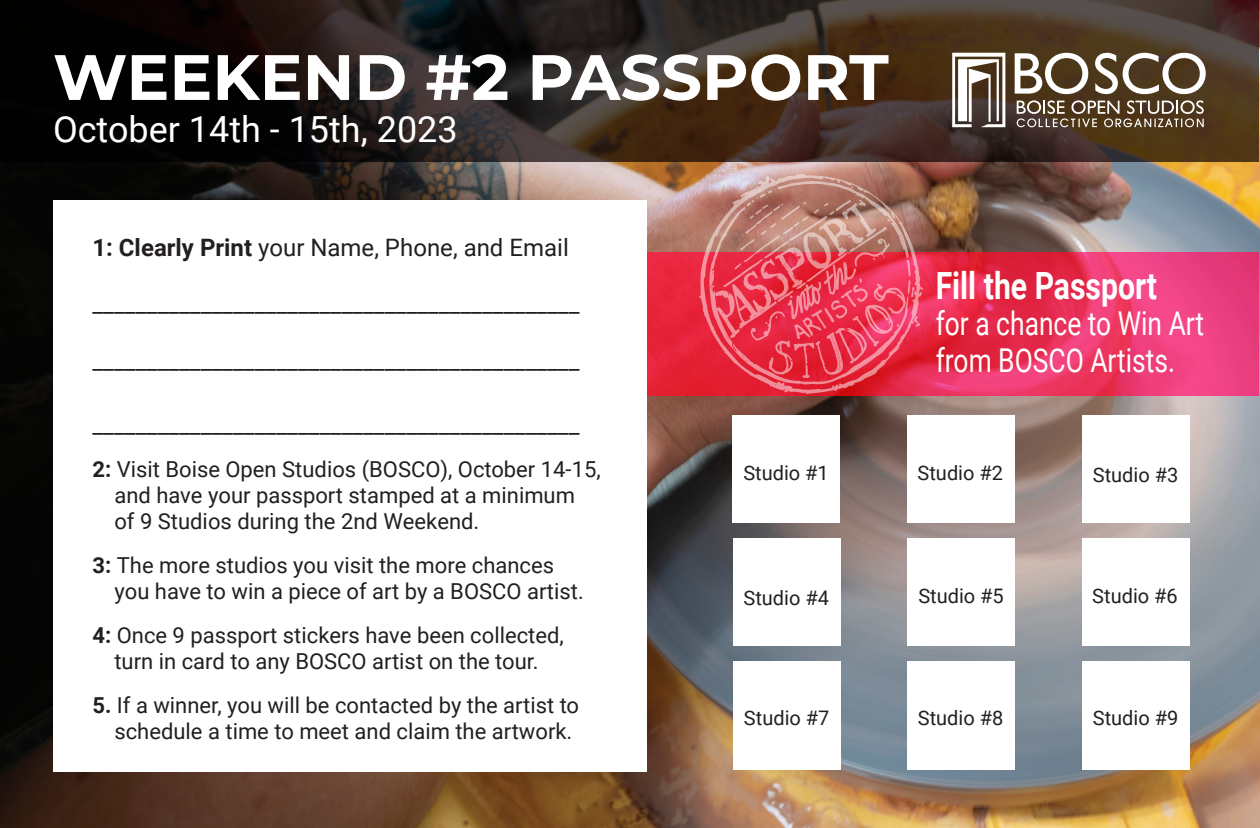
<style>
.page{position:relative;width:1260px;height:828px;background:#fff}
.page>*{position:absolute;margin:0;border:0;box-sizing:border-box;transform-origin:0 0}
.t1{font:700 64px "Montserrat";color:#fff}
.t2{font:700 37.6px "Roboto";color:#fff;scale:.8 1}
.t3{font:36px "Roboto";color:#fff}
.t4{font:32.8px/36.8px "Roboto";color:#fff;scale:.8 1}
.t5{font:24px "Roboto";color:#231f20}
.t6{font:22px/26px "Roboto";color:#231f20}
.t7{font:20px "Roboto";color:#231f20}
.s1{font-weight:700}
</style>
<div class="page">
<img style="left:0;top:162px;width:1260px;height:666px">
<svg style="left:647px;top:252px;width:612px;height:144px;background:#e9335f"></svg>
<svg style="left:0;top:0;width:888px;height:162px;background:#241b16"></svg>
<div style="left:53px;top:200px;width:594px;height:572px;background:#fff"></div>
<div style="left:732px;top:415px;width:108px;height:108px;background:#fff"></div>
<div style="left:907px;top:415px;width:108px;height:108px;background:#fff"></div>
<div style="left:1082px;top:415px;width:108px;height:108px;background:#fff"></div>
<div style="left:733px;top:538px;width:108px;height:108px;background:#fff"></div>
<div style="left:907px;top:538px;width:108px;height:108px;background:#fff"></div>
<div style="left:1082px;top:538px;width:108px;height:108px;background:#fff"></div>
<div style="left:733px;top:662px;width:108px;height:108px;background:#fff"></div>
<div style="left:907px;top:662px;width:108px;height:108px;background:#fff"></div>
<div style="left:1082px;top:662px;width:108px;height:108px;background:#fff"></div>
<svg style="left:699px;top:173px;width:224px;height:221px;background:#d75962"></svg>
<svg style="left:709px;top:181px;width:211px;height:204px;background:#d85963"></svg>
<div style="left:888px;top:0;width:372px;height:191px;background:#43352d;opacity:.35"></div>
<svg style="left:952px;top:53px;width:53px;height:74px"></svg>
<svg style="left:1015px;top:53px;width:73px;height:41px"></svg>
<svg style="left:1095px;top:53px;width:111px;height:41px"></svg>
<svg style="left:1017px;top:100px;width:187px;height:27px;background:#7a6956"></svg>
<p class="t1" style="left:53px;top:31px;width:837px">WEEKEND #2 PASSPORT</p>
<p class="t3" style="left:53px;top:104px;width:406px">October 14th - 15th, 2023</p>
<p class="t5" style="left:92px;top:231px;width:478px"><span class="s1">1: Clearly Print</span> your Name, Phone, and Email</p>
<p class="t5" style="left:92px;top:287px;width:489px">_____________________________________________</p>
<p class="t5" style="left:92px;top:344px;width:489px">_____________________________________________</p>
<p class="t5" style="left:92px;top:408px;width:489px">_____________________________________________</p>
<p class="t6" style="left:114px;top:455px;width:488px;text-indent:-22px"><span class="s1">2:</span> Visit Boise Open Studios (BOSCO), October 14-15, and have your passport stamped at a minimum<br>of 9 Studios during the 2nd Weekend.</p>
<p class="t6" style="left:114px;top:551px;width:471px;text-indent:-22px"><span class="s1">3:</span> The more studios you visit the more chances you have to win a piece of art by a BOSCO artist.</p>
<p class="t6" style="left:92px;top:621px;width:473px;text-align:center"><span class="s1">4:</span> Once 9 passport stickers have been collected, turn in card to any BOSCO artist on the tour.</p>
<p class="t6" style="left:114px;top:691px;width:466px;text-indent:-22px"><span class="s1">5.</span> If a winner, you will be contacted by the artist to schedule a time to meet and claim the artwork.</p>
<p class="t2" style="left:936px;top:259px;width:278px">Fill the Passport</p>
<p class="t4" style="left:936px;top:304px;width:337px">for a chance to Win Art from BOSCO Artists.</p>
<p class="t7" style="left:743px;top:459px;width:87px">Studio #1</p>
<p class="t7" style="left:918px;top:459px;width:87px">Studio #2</p>
<p class="t7" style="left:1093px;top:461px;width:87px">Studio #3</p>
<p class="t7" style="left:743px;top:584px;width:87px">Studio #4</p>
<p class="t7" style="left:918px;top:582px;width:87px">Studio #5</p>
<p class="t7" style="left:1092px;top:582px;width:87px">Studio #6</p>
<p class="t7" style="left:744px;top:704px;width:87px">Studio #7</p>
<p class="t7" style="left:918px;top:704px;width:87px">Studio #8</p>
<p class="t7" style="left:1093px;top:704px;width:87px">Studio #9</p>
</div>
